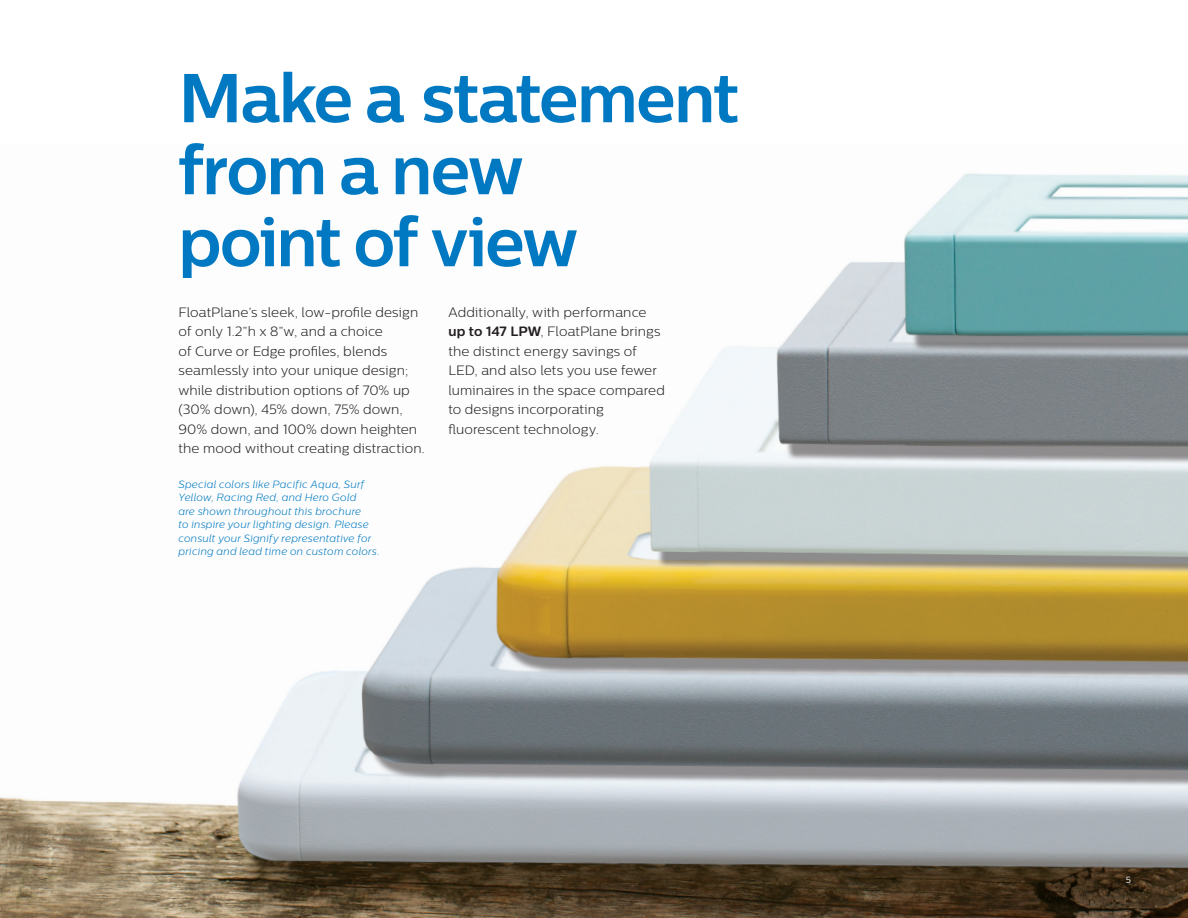
<style>
.page{position:relative;width:1188px;height:918px;background:#fff}
.page>*{position:absolute;margin:0;border:0;box-sizing:border-box;transform-origin:0 0}
.Headline_2{font:700 69px/72px "Centrale Sans";letter-spacing:-.025em;color:#0079c2}
.Body_09{font:300 13.5px/19.5px "Centrale Sans";letter-spacing:.01em;color:#231f20}
.Body_07{font:italic 300 10.5px/13.5px "Centrale Sans";letter-spacing:.02em;color:#0079c2}
.Pagination_06{font:9px "Centrale Sans";color:#fff}
.s1{font-weight:700}
</style>
<div class="page">
<img style="left:0;top:173px;width:1188px;height:745px">
<p class="Headline_2" style="left:178px;top:61px;width:562px">Make a statement from a new<br>point of view</p>
<p class="Body_09" style="left:178px;top:302px;width:248px">FloatPlane’s sleek, low-profile design of only 1.2”h x 8”w, and a choice<br>of Curve or Edge profiles, blends seamlessly into your unique design; while distribution options of 70% up (30% down), 45% down, 75% down, 90% down, and 100% down heighten the mood without creating distraction.</p>
<p class="Body_09" style="left:448px;top:302px;width:218px">Additionally, with performance <span class="s1">up to 147 LPW</span>, FloatPlane brings the distinct energy savings of<br>LED, and also lets you use fewer luminaires in the space compared to designs incorporating fluorescent technology.</p>
<p class="Body_07" style="left:179px;top:477px;width:203px">Special colors like Pacific Aqua, Surf Yellow, Racing Red, and Hero Gold<br>are shown throughout this brochure<br>to inspire your lighting design. Please consult your Signify representative for pricing and lead time on custom colors.</p>
<p class="Pagination_06" style="left:1126px;top:874px;width:7px">5</p>
</div>
